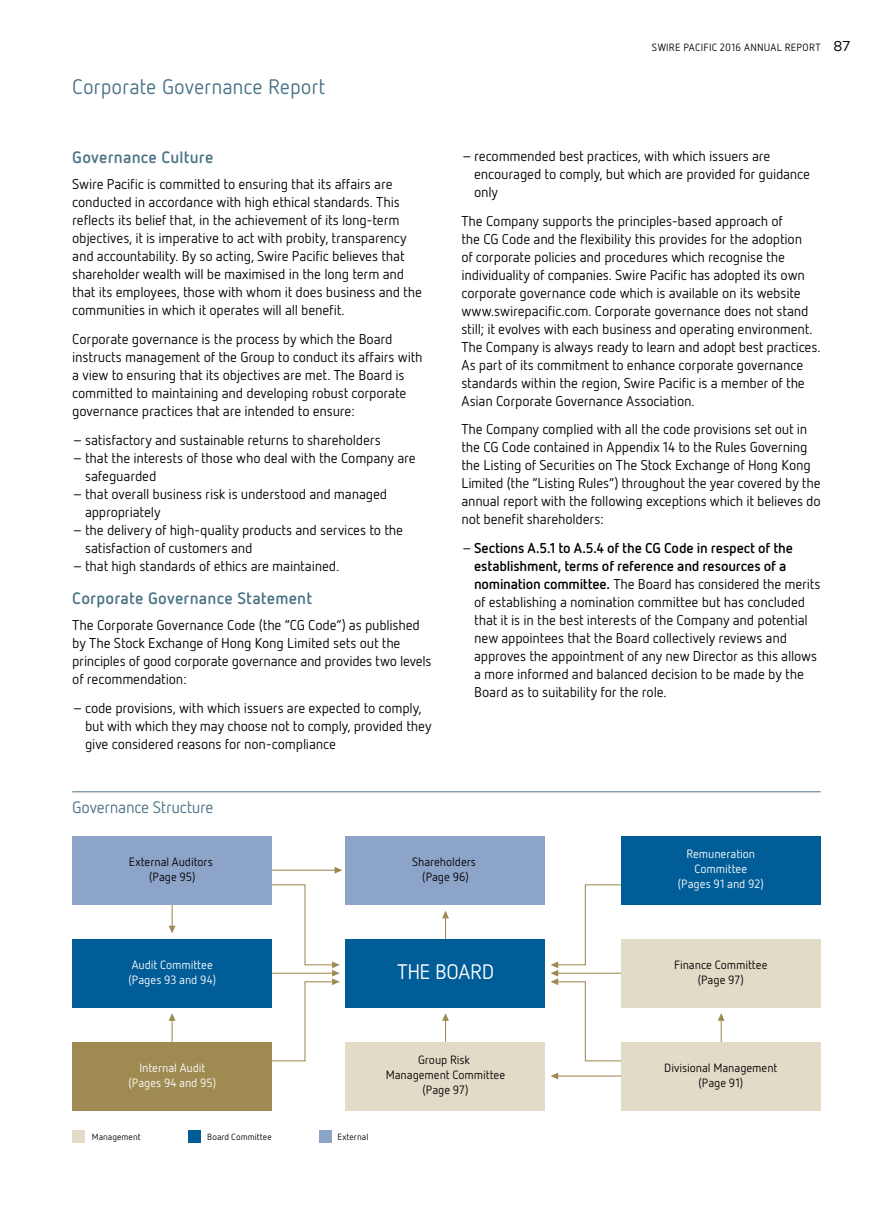
<style>
.page{position:relative;width:893px;height:1212px;background:#fff}
.page>*{position:absolute;margin:0;border:0;box-sizing:border-box;transform-origin:0 0}
.t1{font:21px "Netto OT";color:#497285}
.t2{font:21px "Netto OT";letter-spacing:-.02em;color:#fff}
.t3{font:700 16.5px "Netto OT";letter-spacing:.015em;color:#497285}
.t4{font:16.5px "Netto OT";letter-spacing:-.015em;color:#497285}
.t5{font:14.25px/18px "Netto OT";letter-spacing:-.015em;color:#000}
.t6{font:12px/15px "Netto OT";letter-spacing:-.005em;color:#000;text-align:center}
.t7{font:12px/15px "Netto OT";letter-spacing:-.005em;color:#fff;text-align:center}
.t8{font:10.5px "Netto OT";letter-spacing:.025em;color:#000}
.t9{font:9px "Netto OT";letter-spacing:.005em;color:#000}
.s1{font-family:"Mark OT";font-size:14.25px}
.s2{font-weight:700}
</style>
<div class="page">
<hr style="left:721px;top:1015px;width:1px;height:67px;background:#9f8b52">
<svg style="left:718px;top:1013px;width:7px;height:8px"></svg>
<hr style="left:445px;top:1015px;width:1px;height:67px;background:#9f8b52">
<svg style="left:442px;top:1013px;width:7px;height:8px"></svg>
<hr style="left:445px;top:912px;width:1px;height:68px;background:#9f8b52">
<svg style="left:442px;top:911px;width:7px;height:7px"></svg>
<hr style="left:552px;top:1075px;width:79px;height:1px;background:#9f8b52">
<svg style="left:550px;top:1072px;width:8px;height:7px"></svg>
<hr style="left:262px;top:870px;width:78px;height:1px;background:#9f8b52">
<svg style="left:335px;top:867px;width:7px;height:6px"></svg>
<svg style="left:272px;top:884px;width:68px;height:178px"></svg>
<hr style="left:172px;top:1015px;width:1px;height:67px;background:#9f8b52">
<svg style="left:169px;top:1013px;width:7px;height:8px"></svg>
<hr style="left:172px;top:864px;width:1px;height:67px;background:#9f8b52">
<svg style="left:169px;top:926px;width:7px;height:7px"></svg>
<div style="left:621px;top:939px;width:200px;height:69px;background:#e2dbc8"></div>
<div style="left:621px;top:836px;width:200px;height:69px;background:#005d98"></div>
<div style="left:345px;top:1042px;width:200px;height:69px;background:#e2dbc8"></div>
<div style="left:345px;top:836px;width:200px;height:69px;background:#8da4c9"></div>
<div style="left:345px;top:939px;width:200px;height:69px;background:#005d98"></div>
<div style="left:72px;top:836px;width:200px;height:69px;background:#8da4c9"></div>
<div style="left:72px;top:1042px;width:200px;height:69px;background:#9f8b52"></div>
<div style="left:72px;top:939px;width:200px;height:69px;background:#005d98"></div>
<svg style="left:550px;top:884px;width:71px;height:178px"></svg>
<div style="left:621px;top:1042px;width:200px;height:69px;background:#e2dbc8"></div>
<div style="left:319px;top:1130px;width:13px;height:13px;background:#8da4c9"></div>
<div style="left:72px;top:1130px;width:13px;height:13px;background:#e2dbc8"></div>
<div style="left:188px;top:1130px;width:13px;height:13px;background:#005d98"></div>
<hr style="left:72px;top:791px;width:749px;height:1px;background:#497285">
<h1 class="t1" style="left:72px;top:74px;width:255px">Corporate Governance Report</h1>
<p class="t3" style="left:72px;top:147px;width:143px">Governance Culture</p>
<p class="t5" style="left:72px;top:175px;width:351px">Swire Pacific is committed to ensuring that its affairs are conducted in accordance with high ethical standards. This reflects its belief that, in the achievement of its long-term objectives, it is imperative to act with probity, transparency and accountability. By so acting, Swire Pacific believes that shareholder wealth will be maximised in the long term and that its employees, those with whom it does business and the communities in which it operates will all benefit.</p>
<p class="t5" style="left:72px;top:330px;width:352px">Corporate governance is the process by which the Board instructs management of the Group to conduct its affairs with a view to ensuring that its objectives are met. The Board is committed to maintaining and developing robust corporate governance practices that are intended to ensure:</p>
<p class="t5" style="left:72px;top:430px;width:310px">–satisfactory and sustainable returns to shareholders</p>
<p class="t5" style="left:72px;top:448px;width:345px">–that the interests of those who deal with the Company are</p>
<p class="t5" style="left:85px;top:466px;width:73px">safeguarded</p>
<p class="t5" style="left:72px;top:484px;width:317px">–that overall business risk is understood and managed</p>
<p class="t5" style="left:85px;top:502px;width:77px">appropriately</p>
<p class="t5" style="left:72px;top:520px;width:332px">–the delivery of high-quality products and services to the</p>
<p class="t5" style="left:85px;top:538px;width:169px">satisfaction of customers and</p>
<p class="t5" style="left:72px;top:556px;width:268px">–that high standards of ethics are maintained.</p>
<p class="t3" style="left:72px;top:587px;width:241px">Corporate Governance Statement</p>
<p class="t5" style="left:72px;top:616px;width:361px">The Corporate Governance Code (the “CG Code”) as published by The Stock Exchange of Hong Kong Limited sets out the principles of good corporate governance and provides two levels of recommendation:</p>
<p class="t5" style="left:85px;top:698px;width:348px;text-indent:-13px">–code provisions, with which issuers are expected to comply, but with which they may choose not to comply, provided they give considered reasons for non-compliance</p>
<p class="t4" style="left:72px;top:797px;width:143px">Governance Structure</p>
<p class="t8" style="left:652px;top:41px;width:200px">SWIRE PACIFIC 2016 ANNUAL REPORT <span class="s1">87</span></p>
<p class="t5" style="left:474px;top:147px;width:338px;text-indent:-13px">–recommended best practices, with which issuers are encouraged to comply, but which are provided for guidance only</p>
<p class="t5" style="left:461px;top:211px;width:361px">The Company supports the principles-based approach of<br>the CG Code and the flexibility this provides for the adoption<br>of corporate policies and procedures which recognise the individuality of companies. Swire Pacific has adopted its own corporate governance code which is available on its website www.swirepacific.com. Corporate governance does not stand still; it evolves with each business and operating environment.<br>The Company is always ready to learn and adopt best practices.<br>As part of its commitment to enhance corporate governance standards within the region, Swire Pacific is a member of the Asian Corporate Governance Association.</p>
<p class="t5" style="left:461px;top:420px;width:361px">The Company complied with all the code provisions set out in the CG Code contained in Appendix 14 to the Rules Governing the Listing of Securities on The Stock Exchange of Hong Kong Limited (the “Listing Rules”) throughout the year covered by the annual report with the following exceptions which it believes do not benefit shareholders:</p>
<p class="t5" style="left:474px;top:539px;width:348px;text-indent:-13px">–<span class="s2">Sections A.5.1 to A.5.4 of the CG Code in respect of the establishment, terms of reference and resources of a nomination committee.</span> The Board has considered the merits of establishing a nomination committee but has concluded that it is in the best interests of the Company and potential new appointees that the Board collectively reviews and approves the appointment of any new Director as this allows a more informed and balanced decision to be made by the Board as to suitability for the role.</p>
<p class="t6" style="left:129px;top:854px;width:85px">External Auditors (Page 95)</p>
<p class="t6" style="left:412px;top:854px;width:65px">Shareholders (Page 96)</p>
<p class="t7" style="left:678px;top:846px;width:87px">Remuneration<br>Committee (Pages 91 and 92)</p>
<p class="t7" style="left:129px;top:957px;width:89px;text-align:left">Audit Committee (Pages 93 and 94)</p>
<p class="t6" style="left:674px;top:957px;width:95px">Finance Committee (Page 97)</p>
<h1 class="t2" style="left:397px;top:959px;width:99px">THE BOARD</h1>
<p class="t7" style="left:129px;top:1060px;width:89px">Internal Audit (Pages 94 and 95)</p>
<p class="t9" style="left:92px;top:1131px;width:50px">Management</p>
<p class="t9" style="left:207px;top:1131px;width:66px">Board Committee</p>
<p class="t9" style="left:338px;top:1131px;width:32px">External</p>
<p class="t6" style="left:386px;top:1052px;width:121px">Group Risk<br>Management Committee (Page 97)</p>
<p class="t6" style="left:664px;top:1060px;width:115px">Divisional Management (Page 91)</p>
</div>
